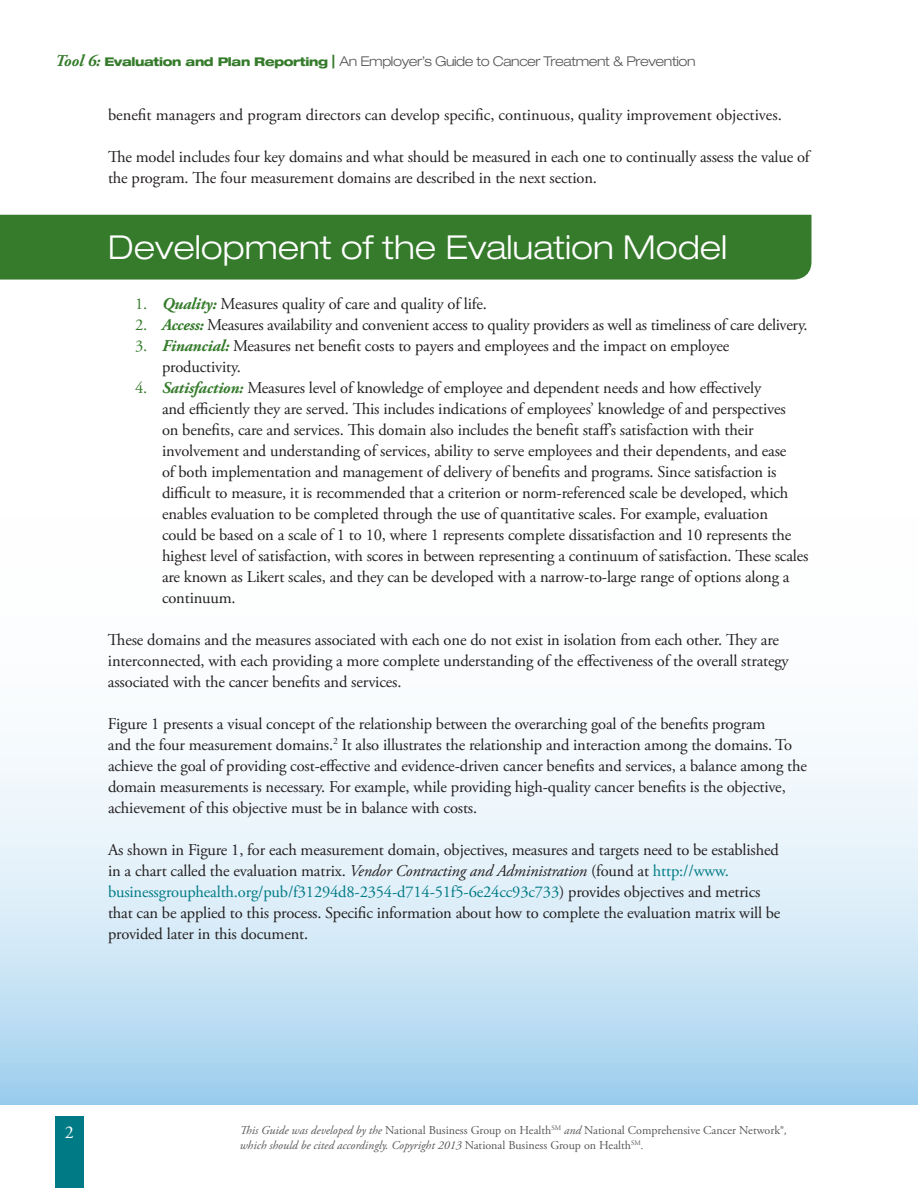
<style>
.page{position:relative;width:918px;height:1188px;background:#fff}
.page>*{position:absolute;margin:0;border:0;box-sizing:border-box;transform-origin:0 0}
.t1{font:300 expanded 33px "Helvetica Neue";color:#fff}
.t2{font:18px "Adobe Garamond Pro";color:#fff}
.bodytext{font:16.5px/21px "Adobe Garamond Pro";letter-spacing:-.01em;color:#231f20}
.t3{font:300 expanded 13.5px "Helvetica Neue";letter-spacing:-.03em;color:#57585a}
.t4{font:12px/15px "Adobe Garamond Pro";color:#57585a}
.s1{font-family:"Adobe Garamond Pro";font-weight:700;font-style:italic;font-stretch:normal;font-size:16.5px;color:#357b2b}
.s2{font-weight:800;font-size:12px;color:#357b2b}
.s3{font-weight:800;font-size:18px;color:#357b2b}
.s4{color:#357b2b}
.s5{font-weight:700;font-style:italic;color:#357b2b}
.s6{font-style:italic}
.s7{color:#007b85}
</style>
<div class="page">
<svg style="left:0;top:749px;width:918px;height:356px"></svg>
<div style="left:55px;top:1116px;width:29px;height:72px;background:#007b85"></div>
<div style="left:0;top:215px;width:812px;height:65px;background:#357b2b"></div>
<p class="t3" style="left:55px;top:53px;width:642px"><span class="s1">Tool 6:</span> <span class="s2">Evaluation and Plan Reporting</span> <span class="s3">|</span> An Employer’s Guide to Cancer Treatment &amp; Prevention</p>
<p class="bodytext" style="left:108px;top:105px;width:675px">benefit managers and program directors can develop specific, continuous, quality improvement objectives.</p>
<p class="bodytext" style="left:108px;top:147px;width:703px">The model includes four key domains and what should be measured in each one to continually assess the value of the program. The four measurement domains are described in the next section.</p>
<p class="t1" style="left:108px;top:227px;width:621px">Development of the Evaluation Model</p>
<p class="bodytext" style="left:135px;top:294px;width:354px"><span class="s4">1.</span> <span class="s5">Quality:</span> Measures quality of care and quality of life.</p>
<p class="bodytext" style="left:135px;top:315px;width:674px"><span class="s4">2.</span> <span class="s5">Access:</span> Measures availability and convenient access to quality providers as well as timeliness of care delivery.</p>
<p class="bodytext" style="left:162px;top:336px;width:569px;text-indent:-27px"><span class="s4">3.</span> <span class="s5">Financial:</span> Measures net benefit costs to payers and employees and the impact on employee productivity.</p>
<p class="bodytext" style="left:162px;top:378px;width:648px;text-indent:-27px"><span class="s4">4.</span> <span class="s5">Satisfaction:</span> Measures level of knowledge of employee and dependent needs and how effectively<br>and efficiently they are served. This includes indications of employees’ knowledge of and perspectives<br>on benefits, care and services. This domain also includes the benefit staff’s satisfaction with their involvement and understanding of services, ability to serve employees and their dependents, and ease<br>of both implementation and management of delivery of benefits and programs. Since satisfaction is difficult to measure, it is recommended that a criterion or norm-referenced scale be developed, which enables evaluation to be completed through the use of quantitative scales. For example, evaluation<br>could be based on a scale of 1 to 10, where 1 represents complete dissatisfaction and 10 represents the highest level of satisfaction, with scores in between representing a continuum of satisfaction. These scales are known as Likert scales, and they can be developed with a narrow-to-large range of options along a continuum.</p>
<p class="bodytext" style="left:108px;top:630px;width:682px">These domains and the measures associated with each one do not exist in isolation from each other. They are interconnected, with each providing a more complete understanding of the effectiveness of the overall strategy associated with the cancer benefits and services.</p>
<p class="bodytext" style="left:108px;top:714px;width:701px">Figure 1 presents a visual concept of the relationship between the overarching goal of the benefits program<br>and the four measurement domains.<sup>2</sup> It also illustrates the relationship and interaction among the domains. To achieve the goal of providing cost-effective and evidence-driven cancer benefits and services, a balance among the domain measurements is necessary. For example, while providing high-quality cancer benefits is the objective, achievement of this objective must be in balance with costs.</p>
<p class="bodytext" style="left:108px;top:840px;width:674px">As shown in Figure 1, for each measurement domain, objectives, measures and targets need to be established in a chart called the evaluation matrix. <span class="s6">Vendor Contracting and Administration</span> (found at <span class="s7">http://www. businessgrouphealth.org/pub/f31294d8-2354-d714-51f5-6e24cc93c733</span>) provides objectives and metrics that can be applied to this process. Specific information about how to complete the evaluation matrix will be provided later in this document.</p>
<p class="t2" style="left:65px;top:1122px;width:10px">2</p>
<p class="t4" style="left:240px;top:1123px;width:549px"><span class="s6">This Guide was developed by the</span> National Business Group on Health<sup>SM</sup> <span class="s6">and</span> National Comprehensive Cancer Network®<span class="s6">, which should be cited accordingly. Copyright 2013</span> National Business Group on Health<sup>SM</sup><span class="s6">.</span></p>
</div>
